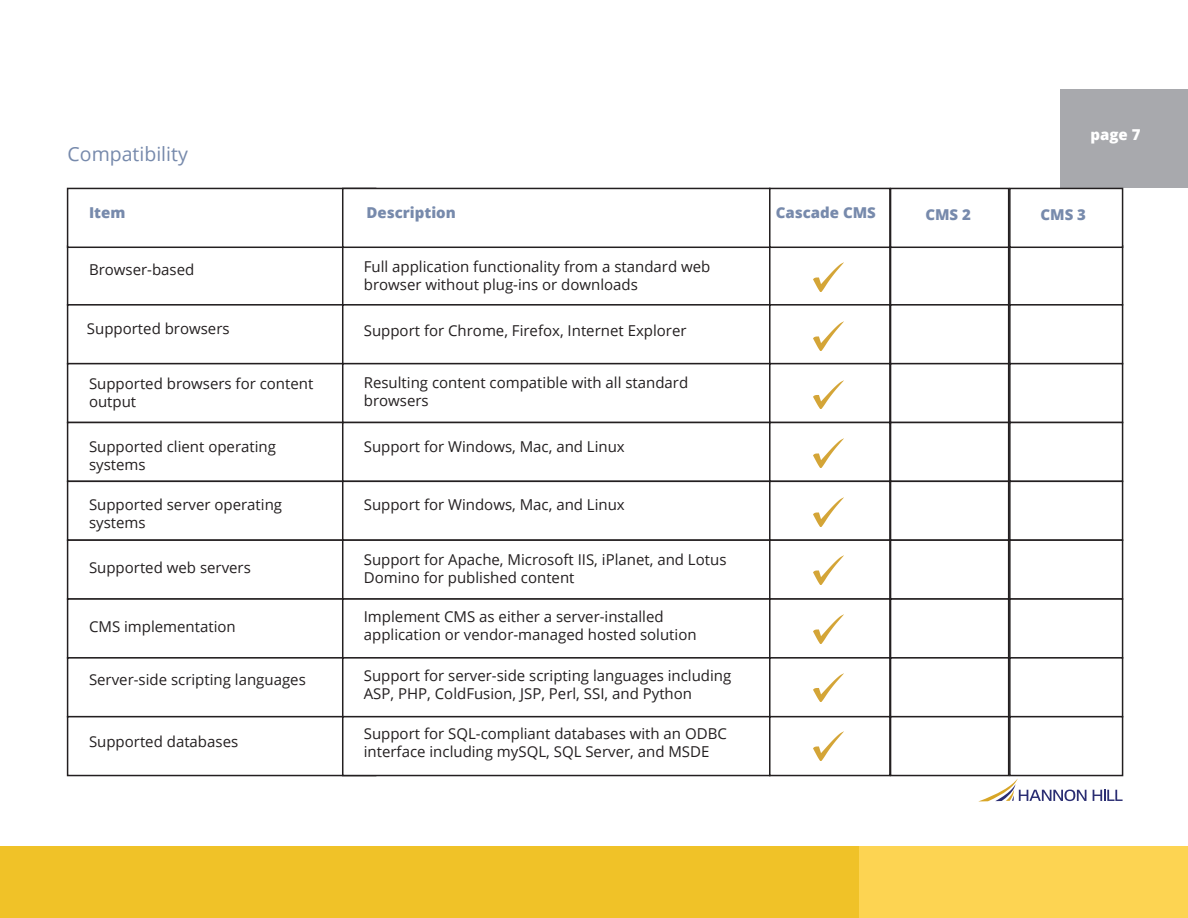
<style>
.page{position:relative;width:1188px;height:918px;background:#fff}
.page>*{position:absolute;margin:0;border:0;box-sizing:border-box;transform-origin:0 0}
.t1{font:19.5px "Open Sans";color:#778aac}
.t2{font:15px/18px "Open Sans";color:#231f20}
.t3{font:800 15px "Open Sans";color:#778aac}
.t4{font:800 15px "Open Sans";color:#fff}
</style>
<div class="page">
<svg style="left:1093px;top:790px;width:30px;height:11px"></svg>
<svg style="left:980px;top:778px;width:106px;height:23px"></svg>
<div style="left:0;top:846px;width:860px;height:72px;background:#f0c228"></div>
<div style="left:860px;top:846px;width:328px;height:72px;background:#fdd452"></div>
<div style="left:1061px;top:89px;width:127px;height:99px;background:#a8a9ad"></div>
<div style="left:67px;top:304px;width:309px;height:60px;background:#fff;border:2px solid #231f20"></div>
<div style="left:67px;top:363px;width:309px;height:60px;background:#fff;border:2px solid #231f20"></div>
<div style="left:67px;top:422px;width:309px;height:60px;background:#fff;border:2px solid #231f20"></div>
<div style="left:67px;top:481px;width:309px;height:60px;background:#fff;border:2px solid #231f20"></div>
<div style="left:67px;top:539px;width:309px;height:61px;background:#fff;border:2px solid #231f20"></div>
<div style="left:67px;top:598px;width:309px;height:61px;background:#fff;border:2px solid #231f20"></div>
<div style="left:67px;top:657px;width:309px;height:60px;background:#fff;border:2px solid #231f20"></div>
<div style="left:67px;top:716px;width:309px;height:60px;background:#fff;border:2px solid #231f20"></div>
<div style="left:67px;top:188px;width:309px;height:60px;background:#fff;border:2px solid #231f20"></div>
<div style="left:342px;top:304px;width:429px;height:60px;background:#fff;border:2px solid #231f20"></div>
<div style="left:342px;top:363px;width:429px;height:60px;background:#fff;border:2px solid #231f20"></div>
<div style="left:342px;top:422px;width:429px;height:60px;background:#fff;border:2px solid #231f20"></div>
<div style="left:342px;top:481px;width:429px;height:60px;background:#fff;border:2px solid #231f20"></div>
<div style="left:342px;top:539px;width:429px;height:61px;background:#fff;border:2px solid #231f20"></div>
<div style="left:342px;top:598px;width:429px;height:61px;background:#fff;border:2px solid #231f20"></div>
<div style="left:342px;top:657px;width:429px;height:60px;background:#fff;border:2px solid #231f20"></div>
<div style="left:342px;top:716px;width:429px;height:60px;background:#fff;border:2px solid #231f20"></div>
<div style="left:342px;top:188px;width:429px;height:60px;background:#fff;border:2px solid #231f20"></div>
<div style="left:769px;top:245px;width:122px;height:61px;background:#fff;border:2px solid #231f20"></div>
<div style="left:769px;top:304px;width:122px;height:60px;background:#fff;border:2px solid #231f20"></div>
<div style="left:769px;top:363px;width:122px;height:60px;background:#fff;border:2px solid #231f20"></div>
<div style="left:769px;top:422px;width:122px;height:60px;background:#fff;border:2px solid #231f20"></div>
<div style="left:769px;top:481px;width:122px;height:60px;background:#fff;border:2px solid #231f20"></div>
<div style="left:769px;top:539px;width:122px;height:61px;background:#fff;border:2px solid #231f20"></div>
<div style="left:769px;top:598px;width:122px;height:61px;background:#fff;border:2px solid #231f20"></div>
<div style="left:769px;top:657px;width:122px;height:60px;background:#fff;border:2px solid #231f20"></div>
<div style="left:769px;top:716px;width:122px;height:60px;background:#fff;border:2px solid #231f20"></div>
<div style="left:769px;top:188px;width:122px;height:60px;background:#fff;border:2px solid #231f20"></div>
<div style="left:890px;top:245px;width:119px;height:61px;background:#fff;border:2px solid #231f20"></div>
<div style="left:890px;top:304px;width:119px;height:60px;background:#fff;border:2px solid #231f20"></div>
<div style="left:890px;top:363px;width:119px;height:60px;background:#fff;border:2px solid #231f20"></div>
<div style="left:890px;top:422px;width:119px;height:60px;background:#fff;border:2px solid #231f20"></div>
<div style="left:890px;top:481px;width:119px;height:60px;background:#fff;border:2px solid #231f20"></div>
<div style="left:890px;top:539px;width:119px;height:61px;background:#fff;border:2px solid #231f20"></div>
<div style="left:890px;top:598px;width:119px;height:61px;background:#fff;border:2px solid #231f20"></div>
<div style="left:890px;top:657px;width:119px;height:60px;background:#fff;border:2px solid #231f20"></div>
<div style="left:890px;top:716px;width:119px;height:60px;background:#fff;border:2px solid #231f20"></div>
<div style="left:890px;top:188px;width:119px;height:60px;background:#fff;border:2px solid #231f20"></div>
<div style="left:1009px;top:245px;width:114px;height:61px;background:#fff;border:2px solid #231f20"></div>
<div style="left:1009px;top:304px;width:114px;height:60px;background:#fff;border:2px solid #231f20"></div>
<div style="left:1009px;top:363px;width:114px;height:60px;background:#fff;border:2px solid #231f20"></div>
<div style="left:1009px;top:422px;width:114px;height:60px;background:#fff;border:2px solid #231f20"></div>
<div style="left:1009px;top:481px;width:114px;height:60px;background:#fff;border:2px solid #231f20"></div>
<div style="left:1009px;top:539px;width:114px;height:61px;background:#fff;border:2px solid #231f20"></div>
<div style="left:1009px;top:598px;width:114px;height:61px;background:#fff;border:2px solid #231f20"></div>
<div style="left:1009px;top:657px;width:114px;height:60px;background:#fff;border:2px solid #231f20"></div>
<div style="left:1009px;top:716px;width:114px;height:60px;background:#fff;border:2px solid #231f20"></div>
<div style="left:1009px;top:188px;width:114px;height:60px;background:#fff;border:2px solid #231f20"></div>
<img style="left:813px;top:263px;width:31px;height:29px">
<img style="left:813px;top:322px;width:31px;height:28px">
<img style="left:813px;top:380px;width:31px;height:29px">
<img style="left:813px;top:439px;width:31px;height:28px">
<img style="left:813px;top:497px;width:31px;height:29px">
<img style="left:813px;top:556px;width:31px;height:29px">
<img style="left:813px;top:615px;width:31px;height:28px">
<img style="left:813px;top:673px;width:31px;height:29px">
<img style="left:813px;top:732px;width:31px;height:28px">
<h1 class="t1" style="left:68px;top:140px;width:122px">Compatibility</h1>
<p class="t3" style="left:89px;top:202px;width:38px">Item</p>
<p class="t2" style="left:89px;top:260px;width:107px">Browser-based</p>
<p class="t2" style="left:87px;top:319px;width:144px">Supported browsers</p>
<p class="t2" style="left:89px;top:374px;width:226px">Supported browsers for content output</p>
<p class="t2" style="left:89px;top:438px;width:189px">Supported client operating systems</p>
<p class="t2" style="left:89px;top:496px;width:195px">Supported server operating systems</p>
<p class="t2" style="left:89px;top:558px;width:163px">Supported web servers</p>
<p class="t2" style="left:89px;top:617px;width:148px">CMS implementation</p>
<p class="t2" style="left:89px;top:670px;width:218px">Server-side scripting languages</p>
<p class="t2" style="left:89px;top:732px;width:151px">Supported databases</p>
<p class="t4" style="left:1090px;top:124px;width:52px">page 7</p>
<p class="t3" style="left:367px;top:202px;width:91px">Description</p>
<p class="t3" style="left:776px;top:202px;width:102px">Cascade CMS</p>
<p class="t3" style="left:925px;top:204px;width:47px">CMS 2</p>
<p class="t3" style="left:1040px;top:204px;width:47px">CMS 3</p>
<p class="t2" style="left:364px;top:257px;width:348px">Full application functionality from a standard web browser without plug-ins or downloads</p>
<p class="t2" style="left:364px;top:321px;width:324px">Support for Chrome, Firefox, Internet Explorer</p>
<p class="t2" style="left:364px;top:373px;width:326px">Resulting content compatible with all standard browsers</p>
<p class="t2" style="left:364px;top:438px;width:263px">Support for Windows, Mac, and Linux</p>
<p class="t2" style="left:364px;top:496px;width:263px">Support for Windows, Mac, and Linux</p>
<p class="t2" style="left:364px;top:550px;width:364px">Support for Apache, Microsoft IIS, iPlanet, and Lotus<br>Domino for published content</p>
<p class="t2" style="left:364px;top:607px;width:334px">Implement CMS as either a server-installed application or vendor-managed hosted solution</p>
<p class="t2" style="left:364px;top:666px;width:369px">Support for server-side scripting languages including<br>ASP, PHP, ColdFusion, JSP, Perl, SSI, and Python</p>
<p class="t2" style="left:364px;top:725px;width:365px">Support for SQL-compliant databases with an ODBC interface including mySQL, SQL Server, and MSDE</p>
</div>
